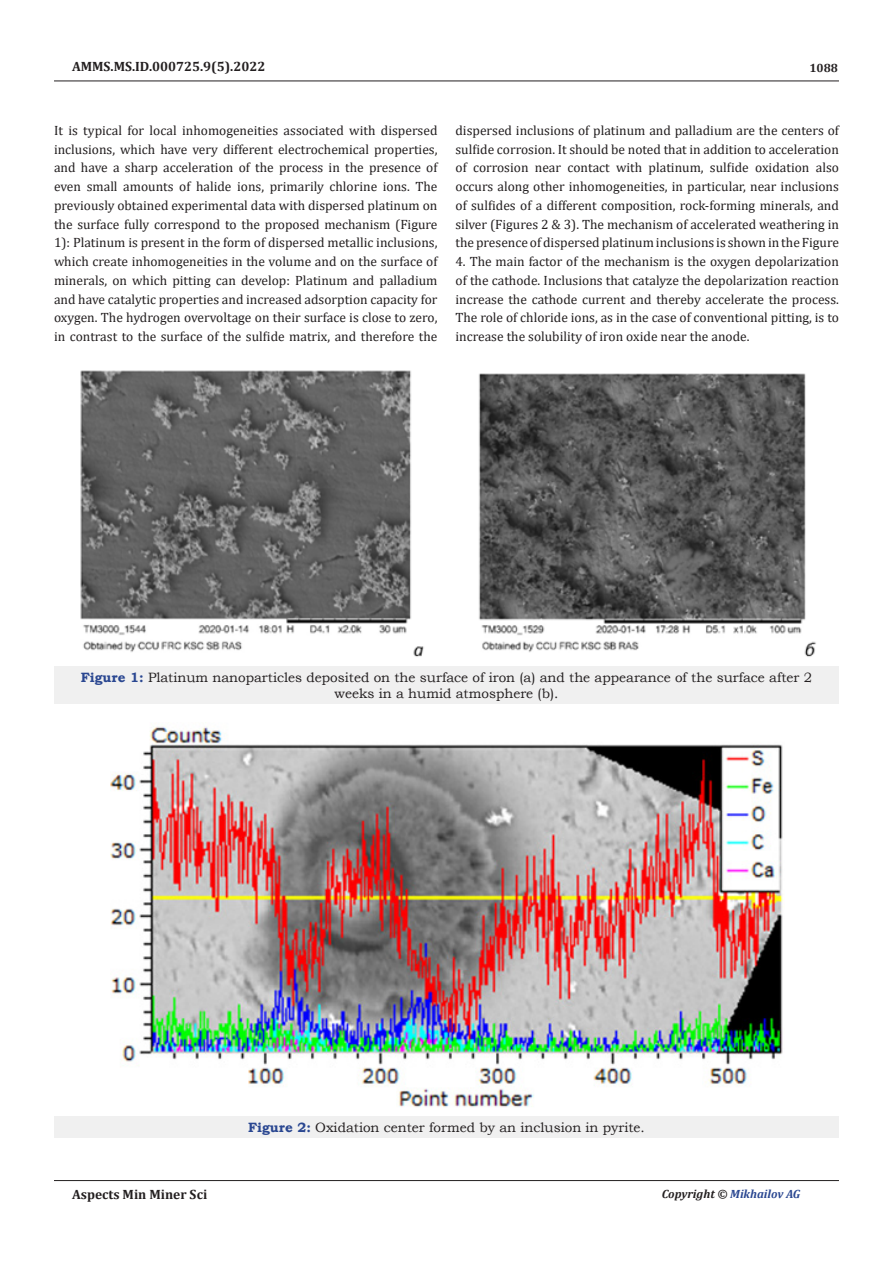
<style>
.page{position:relative;width:893px;height:1263px;background:#fff}
.page>*{position:absolute;margin:0;border:0;box-sizing:border-box;transform-origin:0 0}
.t1{font:13.5px/18.8px "Cambria";color:#231f20;text-align:justify}
.t2{font:13.5px/16.2px "Bookman Old Style";color:#231f20;text-align:center}
.t3{font:700 13.5px "Cambria";color:#231f20}
.t4{font:italic 700 12px "Cambria";color:#2a4791}
.t5{font:700 12px "Cambria";color:#231f20}
.s1{font-weight:700;color:#2a4791}
.s2{color:#231f20}
</style>
<div class="page">
<hr style="left:54px;top:81px;width:785px;height:1px;background:#231f20">
<hr style="left:54px;top:1180px;width:785px;height:1px;background:#231f20">
<div style="left:54px;top:666px;width:785px;height:38px;background:#f0f0f0"></div>
<img style="left:80px;top:370px;width:736px;height:287px">
<div style="left:54px;top:1116px;width:785px;height:22px;background:#f0f0f0"></div>
<img style="left:110px;top:726px;width:673px;height:381px">
<p class="t3" style="left:72px;top:56px;width:195px">AMMS.MS.ID.000725.9(5).2022</p>
<p class="t5" style="left:809px;top:59px;width:30px">1088</p>
<p class="t1" style="left:54px;top:121px;width:385px">It is typical for local inhomogeneities associated with dispersed inclusions, which have very different electrochemical properties, and have a sharp acceleration of the process in the presence of even small amounts of halide ions, primarily chlorine ions. The previously obtained experimental data with dispersed platinum on the surface fully correspond to the proposed mechanism (Figure 1): Platinum is present in the form of dispersed metallic inclusions, which create inhomogeneities in the volume and on the surface of minerals, on which pitting can develop: Platinum and palladium and have catalytic properties and increased adsorption capacity for oxygen. The hydrogen overvoltage on their surface is close to zero, in contrast to the surface of the sulfide matrix, and therefore the</p>
<p class="t1" style="left:455px;top:121px;width:385px">dispersed inclusions of platinum and palladium are the centers of sulfide corrosion. It should be noted that in addition to acceleration of corrosion near contact with platinum, sulfide oxidation also occurs along other inhomogeneities, in particular, near inclusions of sulfides of a different composition, rock-forming minerals, and silver (Figures 2 &amp; 3). The mechanism of accelerated weathering in the presence of dispersed platinum inclusions is shown in the Figure</p>
<p class="t1" style="left:455px;top:252px;width:385px">4. The main factor of the mechanism is the oxygen depolarization of the cathode. Inclusions that catalyze the depolarization reaction increase the cathode current and thereby accelerate the process.<br>The role of chloride ions, as in the case of conventional pitting, is to increase the solubility of iron oxide near the anode.</p>
<p class="t2" style="left:81px;top:669px;width:733px"><span class="s1">Figure 1:</span> Platinum nanoparticles deposited on the surface of iron (a) and the appearance of the surface after 2 weeks in a humid atmosphere (b).</p>
<p class="t2" style="left:248px;top:1119px;width:398px"><span class="s1">Figure 2:</span> Oxidation center formed by an inclusion in pyrite.</p>
<p class="t3" style="left:72px;top:1185px;width:137px">Aspects Min Miner Sci</p>
<p class="t4" style="left:662px;top:1185px;width:140px"><span class="s2">Copyright ©</span> Mikhailov AG</p>
</div>
